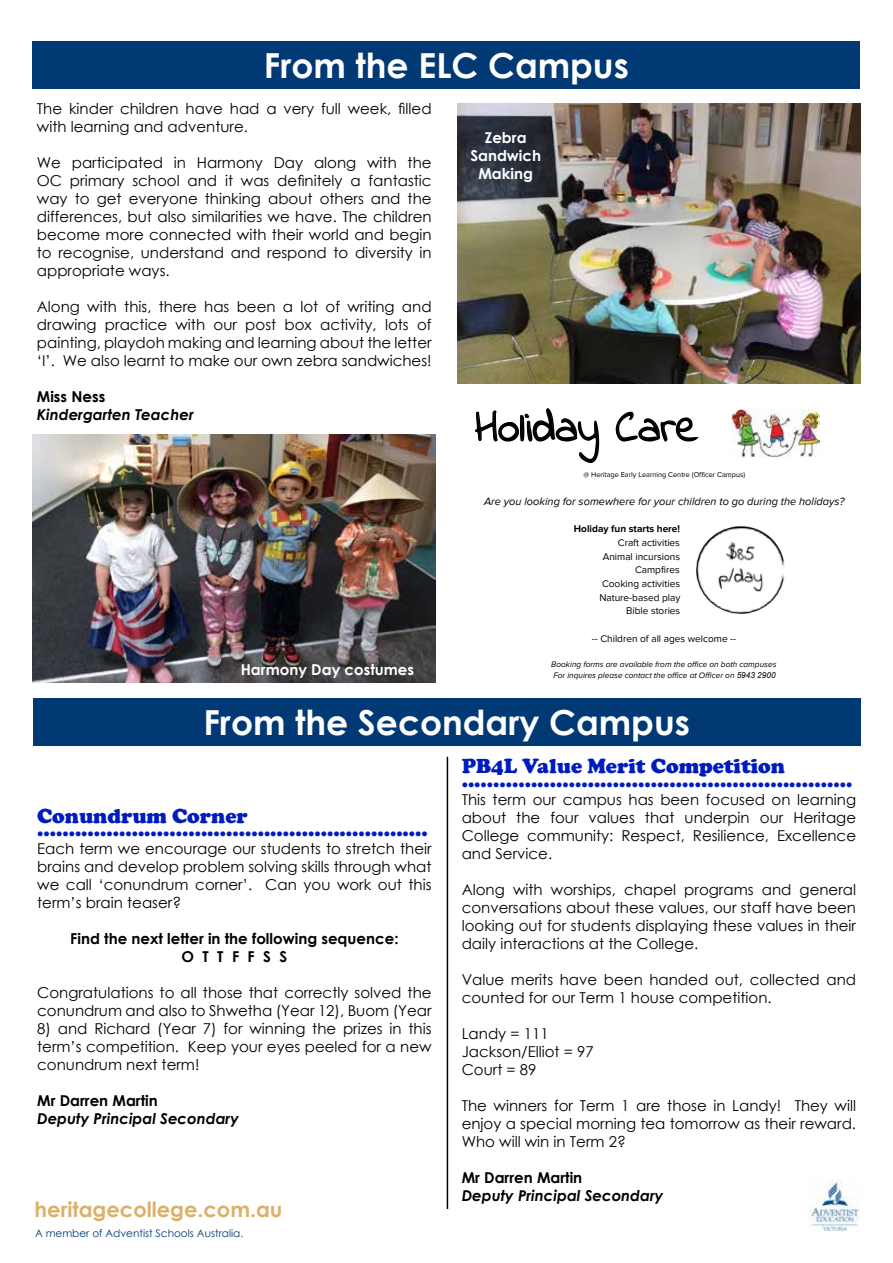
<style>
.page{position:relative;width:893px;height:1263px;background:#fff}
.page>*{position:absolute;margin:0;border:0;box-sizing:border-box;transform-origin:0 0}
.t1{font:43.95px "Indie Flower";color:#000}
.t2{font:700 34.5px "Century Gothic";color:#fff}
.t3{font:900 21px "Cooper";color:#001cbf}
.t4{font:700 21px "Century Gothic";color:#dab16a}
.t5{font:15px/18px "Century Gothic";color:#000;text-align:justify}
.t6{font:700 15px/18px "Century Gothic";color:#000;text-align:center}
.t7{font:italic 700 15px "Century Gothic";color:#000}
.t8{font:700 15px/18px "Century Gothic";color:#fff;text-align:center}
.t9{font:italic 10.95px "Proxima Nova";color:#000}
.t10{font:10.5px "Century Gothic";color:#003974}
.t11{font:10.05px/13.6px "Proxima Nova";color:#000;text-align:right}
.t12{font:700 10.05px "Proxima Nova";color:#000}
.t13{font:italic 8.25px/11.7px "Proxima Nova";color:#000}
.t14{font:7.35px "Proxima Nova";color:#000}
.s1{font-family:"Arial"}
</style>
<div class="page">
<img style="left:808px;top:1179px;width:52px;height:52px">
<img style="left:33px;top:435px;width:403px;height:247px">
<div style="left:33px;top:42px;width:827px;height:47px;background:#003974"></div>
<svg style="left:475px;top:408px;width:125px;height:55px"></svg>
<svg style="left:615px;top:411px;width:84px;height:31px"></svg>
<img style="left:732px;top:410px;width:88px;height:47px">
<img style="left:697px;top:527px;width:88px;height:87px">
<div style="left:33px;top:699px;width:827px;height:47px;background:#003974"></div>
<hr style="left:447px;top:757px;width:1px;height:452px;background:#000">
<img style="left:457px;top:103px;width:403px;height:281px">
<h2 class="t2" style="left:264px;top:39px;width:367px">From the ELC Campus</h2>
<p class="t5" style="left:37px;top:100px;width:396px">The kinder children have had a very full week, filled with learning and adventure.</p>
<p class="t5" style="left:37px;top:154px;width:396px">We participated in Harmony Day along with the OC primary school and it was definitely a fantastic way to get everyone thinking about others and the differences, but also similarities we have. The children become more connected with their world and begin to recognise, understand and respond to diversity in appropriate ways.</p>
<p class="t5" style="left:37px;top:298px;width:396px">Along with this, there has been a lot of writing and drawing practice with our post box activity, lots of painting, playdoh making and learning about the letter ‘I’. We also learnt to make our own zebra sandwiches!</p>
<p class="t6" style="left:37px;top:387px;width:70px">Miss Ness</p>
<p class="t7" style="left:37px;top:403px;width:158px">Kindergarten Teacher</p>
<p class="t8" style="left:470px;top:128px;width:72px">Zebra<br>Sandwich<br>Making</p>
<h1 class="t1" style="left:475px;top:398px;width:225px">Holiday Care</h1>
<p class="t14" style="left:584px;top:470px;width:163px">@ Heritage Early Learning Centre (Officer Campus)</p>
<p class="t9" style="left:484px;top:496px;width:362px">Are you looking for somewhere for your children to go during the holidays?</p>
<p class="t12" style="left:574px;top:523px;width:108px">Holiday fun starts here!</p>
<p class="t11" style="left:599px;top:536px;width:82px">Craft activities<br>Animal incursions<br>Campfires<br>Cooking activities<br>Nature-based play<br>Bible stories</p>
<p class="t11" style="left:592px;top:632px;width:146px">-- Children of all ages welcome --</p>
<p class="t13" style="left:551px;top:658px;width:227px">Booking forms are available from the office on both campuses<br>For inquires please contact the office at Officer on <span class="s1">5943 2900</span></p>
<h2 class="t2" style="left:203px;top:696px;width:488px">From the Secondary Campus</h2>
<p class="t8" style="left:241px;top:659px;width:175px">Harmony Day costumes</p>
<h3 class="t3" style="left:37px;top:803px;width:212px">Conundrum Corner</h3>
<h3 class="t3" style="left:37px;top:817px;width:392px">..............................................................</h3>
<p class="t5" style="left:37px;top:840px;width:396px">Each term we encourage our students to stretch their brains and develop problem solving skills through what we call ‘conundrum corner’. Can you work out this term’s brain teaser?</p>
<p class="t6" style="left:70px;top:929px;width:330px">Find the next letter in the following sequence:<br>O T T F F S S</p>
<p class="t5" style="left:37px;top:984px;width:396px">Congratulations to all those that correctly solved the conundrum and also to Shwetha (Year 12), Buom (Year</p>
<p class="t5" style="left:37px;top:1020px;width:396px">8) and Richard (Year 7) for winning the prizes in this term’s competition. Keep your eyes peeled for a new conundrum next term!</p>
<p class="t6" style="left:37px;top:1091px;width:122px">Mr Darren Martin</p>
<p class="t7" style="left:37px;top:1107px;width:203px">Deputy Principal Secondary</p>
<h3 class="t4" style="left:35px;top:1193px;width:249px">heritagecollege.com.au</h3>
<p class="t10" style="left:35px;top:1226px;width:210px">A member of Adventist Schools Australia.</p>
<h3 class="t3" style="left:462px;top:754px;width:325px">PB4L Value Merit Competition</h3>
<h3 class="t3" style="left:462px;top:767px;width:392px">..............................................................</h3>
<p class="t5" style="left:462px;top:790px;width:396px">This term our campus has been focused on learning about the four values that underpin our Heritage College community: Respect, Resilience, Excellence and Service.</p>
<p class="t5" style="left:462px;top:880px;width:396px">Along with worships, chapel programs and general conversations about these values, our staff have been looking out for students displaying these values in their daily interactions at the College.</p>
<p class="t5" style="left:462px;top:970px;width:396px">Value merits have been handed out, collected and counted for our Term 1 house competition.</p>
<p class="t5" style="left:462px;top:1024px;width:134px;text-align:left">Landy = 111<br>Jackson/Elliot = 97<br>Court = 89</p>
<p class="t5" style="left:462px;top:1096px;width:396px">The winners for Term 1 are those in Landy! They will enjoy a special morning tea tomorrow as their reward.<br>Who will win in Term 2?</p>
<p class="t6" style="left:462px;top:1167px;width:122px">Mr Darren Martin</p>
<p class="t7" style="left:462px;top:1184px;width:203px">Deputy Principal Secondary</p>
</div>
